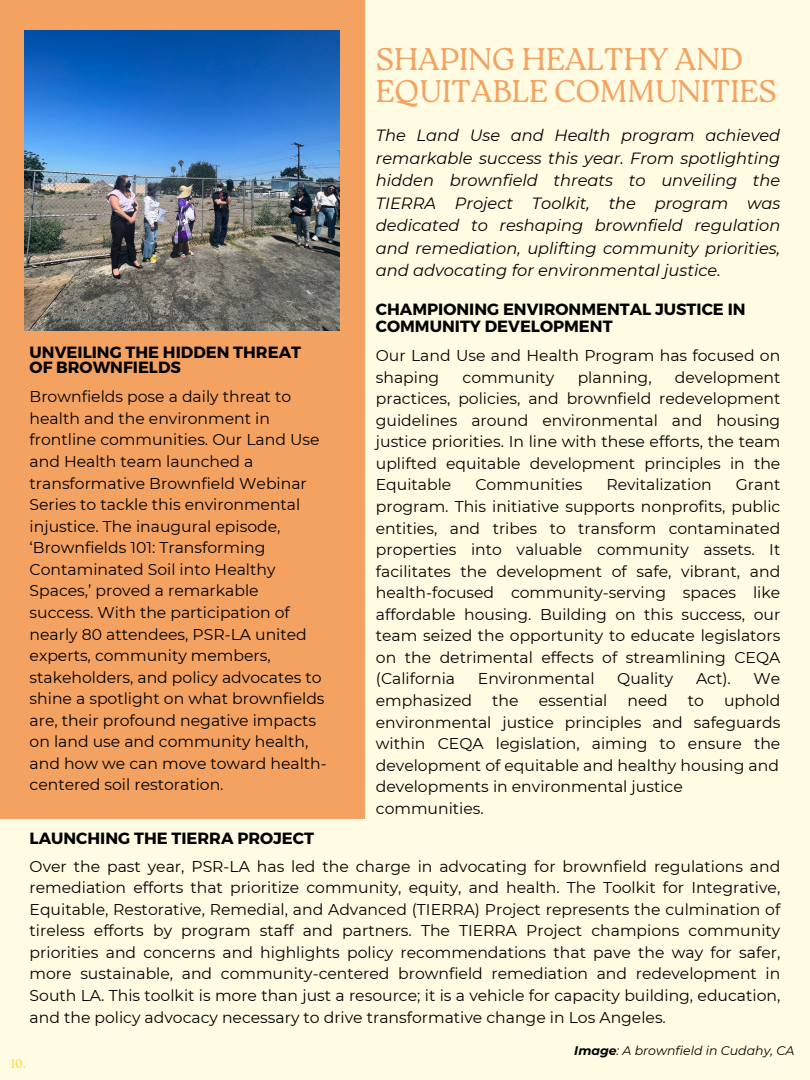
<style>
.page{position:relative;width:810px;height:1080px;background:#fffce3}
.page>*{position:absolute;margin:0;border:0;box-sizing:border-box;transform-origin:0 0}
.t1{font:300 31.25px/31.6px "Roca Two";color:#f4a262}
.t2{font:italic 16.25px/22.5px "Montserrat";color:#000;text-align:justify}
.t3{font:700 16.25px/15px "Montserrat";color:#000}
.t4{font:15.62px/21.5px "Montserrat";color:#000;text-align:justify}
.t5{font:italic 12.5px "Montserrat";color:#000}
.t6{font:12.5px "Roca Two";color:#ffdb51}
.s1{font-weight:700}
</style>
<div class="page">
<div style="left:0;top:0;width:365px;height:819px;background:#f4a262"></div>
<img style="left:24px;top:30px;width:315px;height:300px">
<p class="t1" style="left:376px;top:44px;width:402px">SHAPING HEALTHY AND<br>EQUITABLE COMMUNITIES</p>
<p class="t2" style="left:376px;top:124px;width:406px">The Land Use and Health program achieved remarkable success this year. From spotlighting hidden brownfield threats to unveiling the TIERRA Project Toolkit, the program was dedicated to reshaping brownfield regulation and remediation, uplifting community priorities, and advocating for environmental justice.</p>
<p class="t3" style="left:376px;top:300px;width:371px;line-height:16.9px">CHAMPIONING ENVIRONMENTAL JUSTICE IN<br>COMMUNITY DEVELOPMENT</p>
<p class="t3" style="left:30px;top:344px;width:273px">UNVEILING THE HIDDEN THREAT<br>OF BROWNFIELDS</p>
<p class="t4" style="left:376px;top:345px;width:406px">Our Land Use and Health Program has focused on shaping</p>
<p class="t4" style="left:376px;top:366px;width:406px;text-indent:299px">development practices, policies, and brownfield redevelopment guidelines around environmental and housing justice priorities. In line with these efforts, the team uplifted equitable development principles in the Equitable</p>
<p class="t4" style="left:463px;top:366px;width:93px">community</p>
<p class="t4" style="left:578px;top:366px;width:75px">planning,</p>
<p class="t4" style="left:30px;top:386px;width:291px;text-align:left">Brownfields pose a daily threat to health and the environment in frontline communities. Our Land Use and Health team launched a transformative Brownfield Webinar<br>Series to tackle this environmental injustice. The inaugural episode, ‘Brownfields 101: Transforming<br>Contaminated Soil into Healthy<br>Spaces,’ proved a remarkable</p>
<p class="t4" style="left:30px;top:602px;width:299px;text-align:left">success. With the participation of nearly 80 attendees, PSR-LA united experts, community members, stakeholders, and policy advocates to shine a spotlight on what brownfields are, their profound negative impacts on land use and community health, and how we can move toward health&shy;centered soil restoration.</p>
<p class="t4" style="left:475px;top:474px;width:109px">Communities</p>
<p class="t4" style="left:606px;top:474px;width:107px">Revitalization</p>
<p class="t4" style="left:376px;top:474px;width:406px;text-indent:360px">Grant program. This initiative supports nonprofits, public entities, and tribes to transform contaminated properties into valuable community assets. It facilitates the development of safe, vibrant, and health-focused community-serving spaces like affordable housing. Building on this success, our team seized the opportunity to educate legislators on the detrimental effects of streamlining CEQA (California</p>
<p class="t4" style="left:478px;top:668px;width:118px">Environmental</p>
<p class="t4" style="left:617px;top:668px;width:58px">Quality</p>
<p class="t4" style="left:696px;top:668px;width:36px">Act).</p>
<p class="t4" style="left:754px;top:668px;width:28px">We</p>
<p class="t4" style="left:376px;top:690px;width:406px;text-indent:348px">uphold environmental justice principles and safeguards within CEQA legislation, aiming to ensure the development of equitable and healthy housing and</p>
<p class="t4" style="left:376px;top:776px;width:308px">developments in environmental justice</p>
<p class="t4" style="left:376px;top:797px;width:109px">communities.</p>
<p class="t4" style="left:376px;top:690px;width:98px">emphasized</p>
<p class="t4" style="left:492px;top:690px;width:28px">the</p>
<p class="t4" style="left:539px;top:690px;width:70px">essential</p>
<p class="t4" style="left:628px;top:690px;width:42px">need</p>
<p class="t4" style="left:688px;top:690px;width:18px">to</p>
<p class="t3" style="left:30px;top:830px;width:286px">LAUNCHING THE TIERRA PROJECT</p>
<p class="t4" style="left:30px;top:855px;width:752px">Over the past year, PSR-LA has led the charge in advocating for brownfield regulations and remediation efforts that prioritize community, equity, and health. The Toolkit for Integrative, Equitable, Restorative, Remedial, and Advanced (TIERRA) Project represents the culmination of tireless efforts by program staff and partners. The TIERRA Project champions community priorities and concerns and highlights policy recommendations that pave the way for safer, more sustainable, and community-centered brownfield remediation and redevelopment in South LA. This toolkit is more than just a resource; it is a vehicle for capacity building, education, and the policy advocacy necessary to drive transformative change in Los Angeles.</p>
<p class="t6" style="left:11px;top:1057px;width:17px">10.</p>
<p class="t5" style="left:574px;top:1043px;width:222px"><span class="s1">Image</span>: A brownfield in Cudahy, CA</p>
</div>
